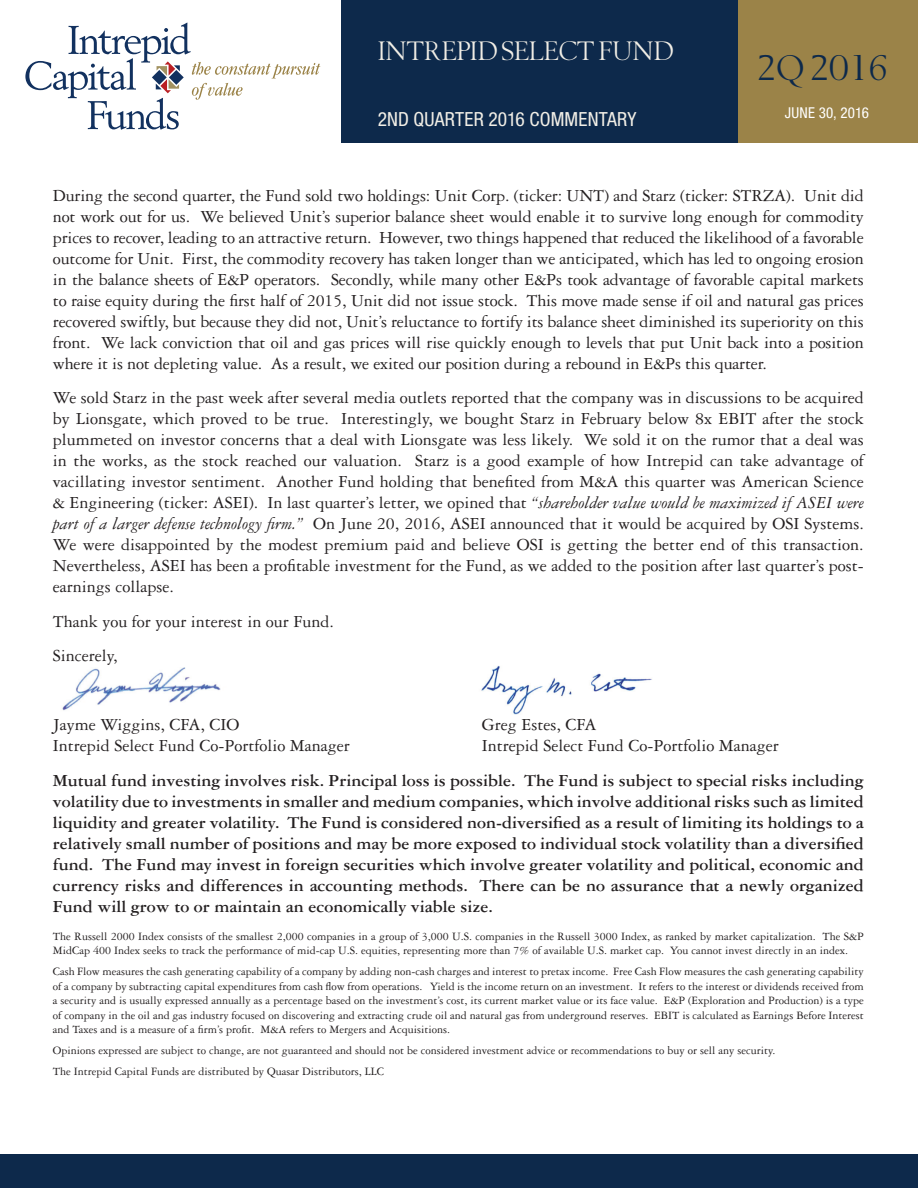
<style>
.page{position:relative;width:918px;height:1188px;background:#fff}
.page>*{position:absolute;margin:0;border:0;box-sizing:border-box;transform-origin:0 0}
.t1{font:36px "OPTI Berling Agency";letter-spacing:.01em;color:#0d294b}
.t2{font:27px "OPTI Berling Agency";letter-spacing:-.01em;color:#f1eee6}
.t3{font:condensed 19.5px "Helvetica Neue";letter-spacing:.005em;color:#f1eee6}
.t4{font:18px/21px "Garamond Three";color:#231f20;text-align:justify}
.t5{font:700 18px/21px "Garamond Three";color:#231f20;text-align:justify}
.t6{font:condensed 15px "Helvetica Neue";letter-spacing:.015em;color:#fff}
.t7{font:12px/14.4px "Garamond Three";color:#231f20}
.s1{font-style:italic}
</style>
<div class="page">
<div style="left:738px;top:0;width:180px;height:143px;background:#9b8348"></div>
<div style="left:342px;top:0;width:396px;height:143px;background:#0d294b"></div>
<svg style="left:25px;top:23px;width:295px;height:107px"></svg>
<div style="left:0;top:1154px;width:918px;height:34px;background:#0d294b"></div>
<img style="left:62px;top:668px;width:159px;height:43px">
<img style="left:481px;top:665px;width:171px;height:50px">
<h2 class="t2" style="left:378px;top:36px;width:297px">INTREPID SELECT FUND</h2>
<h1 class="t1" style="left:757px;top:48px;width:133px">2Q 2016</h1>
<p class="t3" style="left:378px;top:108px;width:260px">2ND QUARTER 2016 COMMENTARY</p>
<p class="t6" style="left:785px;top:104px;width:86px">JUNE 30, 2016</p>
<p class="t4" style="left:53px;top:185px;width:812px">During the second quarter, the Fund sold two holdings: Unit Corp. (ticker: UNT) and Starz (ticker: STRZA). Unit did not work out for us. We believed Unit’s superior balance sheet would enable it to survive long enough for commodity prices to recover, leading to an attractive return. However, two things happened that reduced the likelihood of a favorable outcome for Unit. First, the commodity recovery has taken longer than we anticipated, which has led to ongoing erosion in the balance sheets of E&amp;P operators. Secondly, while many other E&amp;Ps took advantage of favorable capital markets to raise equity during the first half of 2015, Unit did not issue stock. This move made sense if oil and natural gas prices recovered swiftly, but because they did not, Unit’s reluctance to fortify its balance sheet diminished its superiority on this front. We lack conviction that oil and gas prices will rise quickly enough to levels that put Unit back into a position where it is not depleting value. As a result, we exited our position during a rebound in E&amp;Ps this quarter.</p>
<p class="t4" style="left:53px;top:387px;width:812px">We sold Starz in the past week after several media outlets reported that the company was in discussions to be acquired by Lionsgate, which proved to be true. Interestingly, we bought Starz in February below 8x EBIT after the stock plummeted on investor concerns that a deal with Lionsgate was less likely. We sold it on the rumor that a deal was in the works, as the stock reached our valuation. Starz is a good example of how Intrepid can take advantage of vacillating investor sentiment. Another Fund holding that benefited from M&amp;A this quarter was American Science &amp; Engineering (ticker: ASEI). In last quarter’s letter, we opined that <span class="s1">“shareholder value would be maximized if ASEI were part of a larger defense technology firm.”</span> On June 20, 2016, ASEI announced that it would be acquired by OSI Systems.<br>We were disappointed by the modest premium paid and believe OSI is getting the better end of this transaction.<br>Nevertheless, ASEI has been a profitable investment for the Fund, as we added to the position after last quarter’s post&shy;earnings collapse.</p>
<p class="t4" style="left:53px;top:604px;width:282px;line-height:34.5px">Thank you for your interest in our Fund.<br>Sincerely,</p>
<p class="t4" style="left:53px;top:714px;width:188px">Jayme Wiggins, CFA, CIO</p>
<p class="t4" style="left:482px;top:714px;width:116px">Greg Estes, CFA</p>
<p class="t4" style="left:53px;top:735px;width:298px">Intrepid Select Fund Co-Portfolio Manager</p>
<p class="t4" style="left:482px;top:735px;width:298px">Intrepid Select Fund Co-Portfolio Manager</p>
<p class="t5" style="left:53px;top:770px;width:812px">Mutual fund investing involves risk. Principal loss is possible. The Fund is subject to special risks including volatility due to investments in smaller and medium companies, which involve additional risks such as limited liquidity and greater volatility. The Fund is considered non-diversified as a result of limiting its holdings to a relatively small number of positions and may be more exposed to individual stock volatility than a diversified fund. The Fund may invest in foreign securities which involve greater volatility and political, economic and currency risks and differences in accounting methods. There can be no assurance that a newly organized Fund will grow to or maintain an economically viable size.</p>
<p class="t7" style="left:53px;top:929px;width:812px">The Russell 2000 Index consists of the smallest 2,000 companies in a group of 3,000 U.S. companies in the Russell 3000 Index, as ranked by market capitalization. The S&amp;P<br>MidCap 400 Index seeks to track the performance of mid-cap U.S. equities, representing more than 7% of available U.S. market cap. You cannot invest directly in an index.</p>
<p class="t7" style="left:53px;top:964px;width:812px;text-align:justify">Cash Flow measures the cash generating capability of a company by adding non-cash charges and interest to pretax income. Free Cash Flow measures the cash generating capability of a company by subtracting capital expenditures from cash flow from operations. Yield is the income return on an investment. It refers to the interest or dividends received from a security and is usually expressed annually as a percentage based on the investment’s cost, its current market value or its face value. E&amp;P (Exploration and Production) is a type of company in the oil and gas industry focused on discovering and extracting crude oil and natural gas from underground reserves. EBIT is calculated as Earnings Before Interest and Taxes and is a measure of a firm’s profit. M&amp;A refers to Mergers and Acquisitions.</p>
<p class="t7" style="left:53px;top:1040px;width:724px;line-height:21.1px">Opinions expressed are subject to change, are not guaranteed and should not be considered investment advice or recommendations to buy or sell any security.<br>The Intrepid Capital Funds are distributed by Quasar Distributors, LLC</p>
</div>
